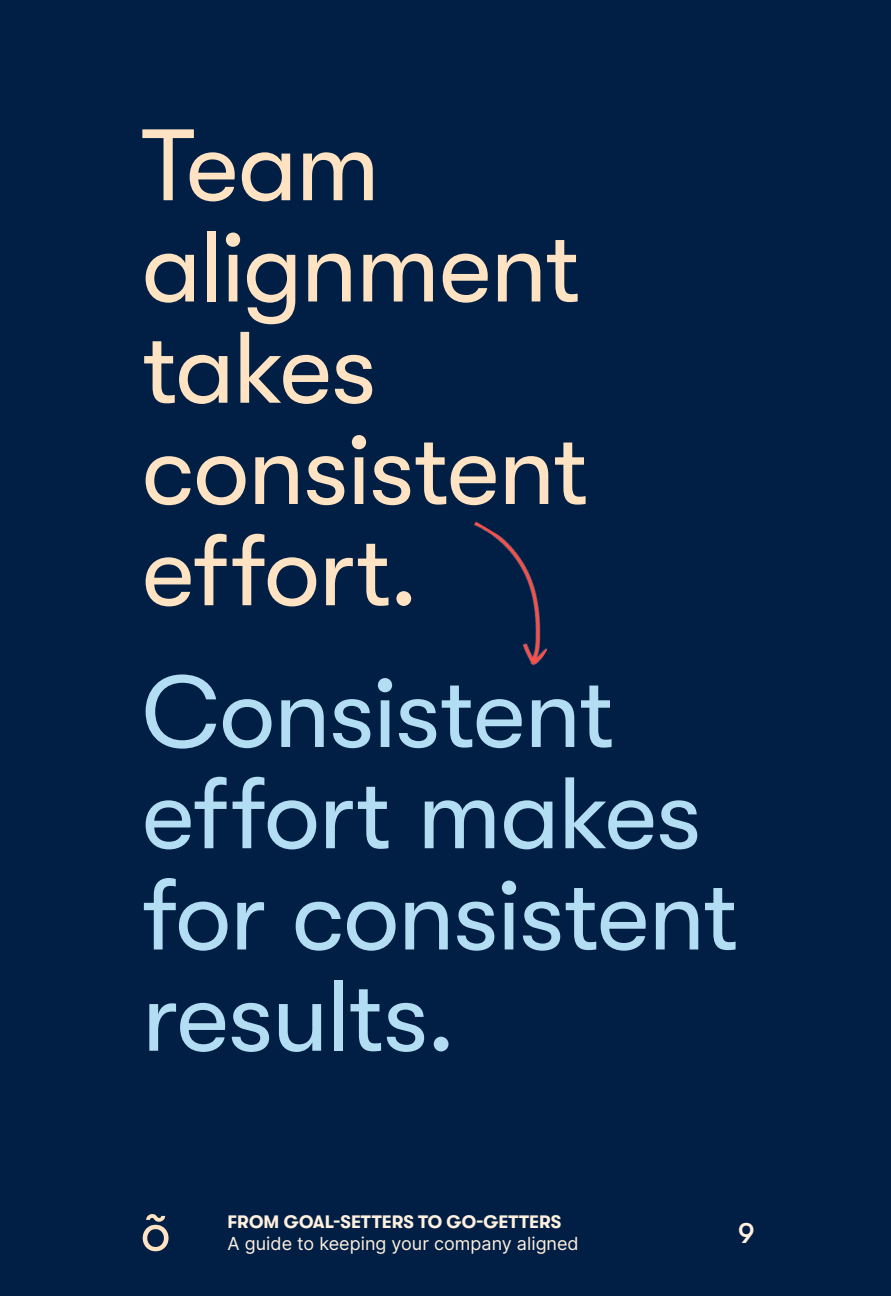
<style>
.page{position:relative;width:891px;height:1296px;background:#011f44}
.page>*{position:absolute;margin:0;border:0;box-sizing:border-box;transform-origin:0 0}
.t1{font:101.25px/101.2px "GT Walsheim";letter-spacing:-.015em;color:#b2ddf2}
.t2{font:101.25px/101.2px "GT Walsheim";letter-spacing:-.02em;color:#ffe3c2}
.t3{font:500 29.25px "GT Walsheim";color:#fff0df}
.t4{font:18px "Inter V";color:#fff0df}
.t5{font:700 18px "GT Walsheim";color:#fff0df}
</style>
<div class="page">
<svg style="left:143px;top:1214px;width:26px;height:37px"></svg>
<img style="left:474px;top:522px;width:74px;height:144px">
<p class="t2" style="left:142px;top:116px;width:448px">Team alignment takes consistent effort.</p>
<p class="t1" style="left:142px;top:662px;width:598px">Consistent effort makes for consistent results.</p>
<p class="t5" style="left:228px;top:1212px;width:335px">FROM GOAL-SETTERS TO GO-GETTERS</p>
<p class="t4" style="left:228px;top:1230px;width:353px">A guide to keeping your company aligned</p>
<p class="t3" style="left:738px;top:1217px;width:18px">9</p>
</div>
